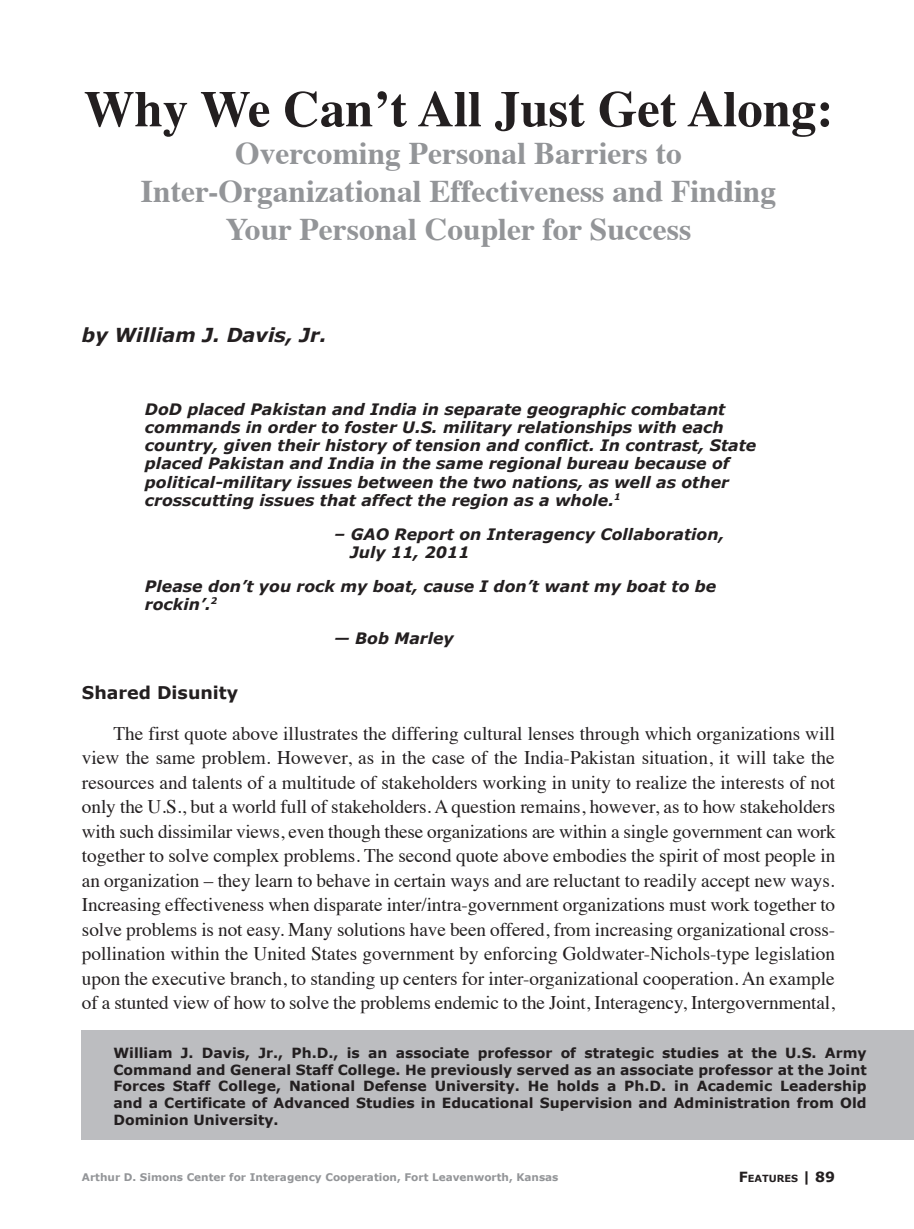
<style>
.page{position:relative;width:914px;height:1229px;background:#fff}
.page>*{position:absolute;margin:0;border:0;box-sizing:border-box;transform-origin:0 0}
.t1{font:700 50.75px "Times";color:#231f20}
.t2{font:700 31.5px/37.8px "Times";color:#939598;text-align:center}
.t3{font:19.25px/24.5px "Times";letter-spacing:-.01em;color:#231f20;text-align:justify}
.Author_Byline{font:italic 700 19.25px "Verdana";color:#231f20}
.Subheads{font:700 17.5px "Verdana";color:#231f20}
.Display_Quote{font:italic 700 15.75px/18.2px "Verdana";color:#231f20}
.Author_Bio__right_si{font:700 14px/16.8px "Verdana";color:#231f20;text-align:justify}
.t4{font:700 10.5px "Verdana";color:#939598}
.t5{font:700 9.8px "Verdana";color:#231f20}
.s1{font-size:14px}
</style>
<div class="page">
<div style="left:82px;top:1030px;width:832px;height:109px;background:#bcbdc0"></div>
<p class="t1" style="left:84px;top:61px;width:751px">Why We Can’t All Just Get Along:</p>
<p class="t2" style="left:141px;top:131px;width:636px">Overcoming Personal Barriers to<br>Inter-Organizational Effectiveness and Finding<br>Your Personal Coupler for Success</p>
<p class="Author_Byline" style="left:82px;top:323px;width:246px">by William J. Davis, Jr.</p>
<p class="Display_Quote" style="left:145px;top:400px;width:613px">DoD placed Pakistan and India in separate geographic combatant commands in order to foster U.S. military relationships with each country, given their history of tension and conflict. In contrast, State placed Pakistan and India in the same regional bureau because of political-military issues between the two nations, as well as other crosscutting issues that affect the region as a whole.<sup>1</sup></p>
<p class="Display_Quote" style="left:350px;top:524px;width:375px;text-indent:-16px">– GAO Report on Interagency Collaboration,<br>July 11, 2011</p>
<p class="Display_Quote" style="left:145px;top:576px;width:573px">Please don’t you rock my boat, cause I don’t want my boat to be rockin’.<sup>2</sup></p>
<p class="Display_Quote" style="left:334px;top:628px;width:121px">— Bob Marley</p>
<p class="Subheads" style="left:82px;top:682px;width:158px">Shared Disunity</p>
<p class="t3" style="left:82px;top:719px;width:755px;text-indent:32px">The first quote above illustrates the differing cultural lenses through which organizations will view the same problem. However, as in the case of the India-Pakistan situation, it will take the resources and talents of a multitude of stakeholders working in unity to realize the interests of not only the U.S., but a world full of stakeholders. A question remains, however, as to how stakeholders with such dissimilar views, even though these organizations are within a single government can work together to solve complex problems. The second quote above embodies the spirit of most people in an organization – they learn to behave in certain ways and are reluctant to readily accept new ways.<br>Increasing effectiveness when disparate inter/intra-government organizations must work together to solve problems is not easy. Many solutions have been offered, from increasing organizational cross&shy;pollination within the United States government by enforcing Goldwater-Nichols-type legislation upon the executive branch, to standing up centers for inter-organizational cooperation. An example of a stunted view of how to solve the problems endemic to the Joint, Interagency, Intergovernmental,</p>
<p class="Author_Bio__right_si" style="left:113px;top:1043px;width:754px">William J. Davis, Jr., Ph.D., is an associate professor of strategic studies at the U.S. Army Command and General Staff College. He previously served as an associate professor at the Joint Forces Staff College, National Defense University. He holds a Ph.D. in Academic Leadership and a Certificate of Advanced Studies in Educational Supervision and Administration from Old Dominion University.</p>
<p class="t4" style="left:82px;top:1170px;width:478px">Arthur D. Simons Center for Interagency Cooperation, Fort Leavenworth, Kansas</p>
<p class="t5" style="left:738px;top:1171px;width:98px"><span class="s1">F</span>EATURES <span class="s1">|</span> <span class="s1">89</span></p>
</div>
